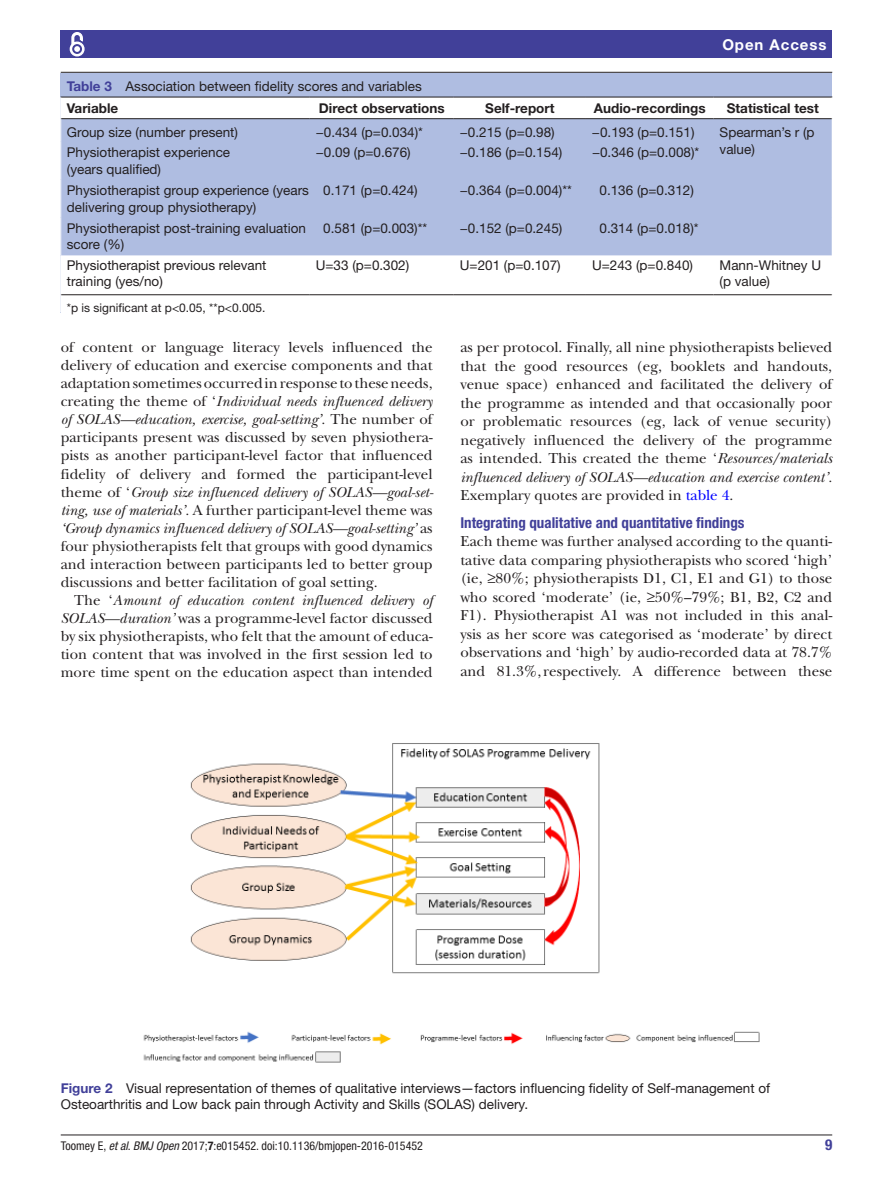
<style>
.page{position:relative;width:893px;height:1191px;background:#fff}
.page>*{position:absolute;margin:0;border:0;box-sizing:border-box;transform-origin:0 0}
.t1{font:15px/18px "New Baskerville";color:#231f20;text-align:justify}
.t2{font:700 condensed 15px "Helvetica Neue LT Std";color:#414099}
.t3{font:700 15px "Helvetica Neue LT Std";letter-spacing:.065em;color:#fff}
.t4{font:13.5px/16.2px "Helvetica Neue LT Std";color:#231f20}
.t5{font:700 13.5px "Helvetica Neue LT Std";color:#231f20}
.t6{font:condensed 12px "Helvetica Neue LT Std";color:#231f20}
.t7{font:12px "Helvetica Neue LT Std";color:#231f20}
.s1{font-weight:700;color:#414099}
.s2{font-weight:700}
.s3{font-style:italic}
.s4{color:#00f}
</style>
<div class="page">
<hr style="left:61px;top:1134px;width:771px;height:1px;background:#231f20">
<div style="left:61px;top:31px;width:771px;height:27px;background:#414099"></div>
<svg style="left:69px;top:32px;width:16px;height:25px"></svg>
<img style="left:143px;top:743px;width:617px;height:320px">
<div style="left:61px;top:73px;width:771px;height:239px;background:#afbde1"></div>
<hr style="left:61px;top:72px;width:771px;height:1px;background:#231f20">
<svg style="left:61px;top:98px;width:771px;height:213px"></svg>
<hr style="left:61px;top:97px;width:249px;height:1px;background:#231f20">
<hr style="left:61px;top:118px;width:249px;height:1px;background:#231f20">
<hr style="left:310px;top:97px;width:144px;height:1px;background:#231f20">
<hr style="left:310px;top:118px;width:144px;height:1px;background:#231f20">
<hr style="left:454px;top:97px;width:132px;height:1px;background:#231f20">
<hr style="left:454px;top:118px;width:132px;height:1px;background:#231f20">
<hr style="left:586px;top:97px;width:127px;height:1px;background:#231f20">
<hr style="left:586px;top:118px;width:127px;height:1px;background:#231f20">
<hr style="left:713px;top:97px;width:119px;height:1px;background:#231f20">
<hr style="left:713px;top:118px;width:119px;height:1px;background:#231f20">
<hr style="left:310px;top:294px;width:144px;height:1px;background:#231f20">
<hr style="left:454px;top:294px;width:132px;height:1px;background:#231f20">
<hr style="left:586px;top:294px;width:127px;height:1px;background:#231f20">
<hr style="left:61px;top:294px;width:249px;height:1px;background:#231f20">
<hr style="left:713px;top:294px;width:119px;height:1px;background:#231f20">
<svg style="left:60px;top:97px;width:1px;height:45px"></svg>
<svg style="left:60px;top:295px;width:1px;height:17px"></svg>
<hr style="left:61px;top:311px;width:771px;height:2px;background:#fff">
<p class="t3" style="left:722px;top:35px;width:106px">Open Access</p>
<p class="t4" style="left:67px;top:75px;width:356px;line-height:22px"><span class="s1">Table 3</span> Association between fidelity scores and variables<br><span class="s2">Variable</span></p>
<p class="t5" style="left:319px;top:99px;width:127px">Direct observations</p>
<p class="t5" style="left:485px;top:99px;width:71px">Self-report</p>
<p class="t5" style="left:594px;top:99px;width:113px">Audio-recordings</p>
<p class="t5" style="left:727px;top:99px;width:94px">Statistical test</p>
<p class="t4" style="left:67px;top:124px;width:173px">Group size (number present)</p>
<p class="t4" style="left:316px;top:124px;width:109px">−0.434 (p=0.034)*</p>
<p class="t4" style="left:460px;top:124px;width:96px">−0.215 (p=0.98)</p>
<p class="t4" style="left:592px;top:124px;width:104px">−0.193 (p=0.151)</p>
<p class="t4" style="left:720px;top:124px;width:97px">Spearman’s r (p</p>
<p class="t4" style="left:67px;top:144px;width:165px">Physiotherapist experience</p>
<p class="t4" style="left:720px;top:140px;width:37px">value)</p>
<p class="t4" style="left:67px;top:161px;width:96px">(years qualified)</p>
<p class="t4" style="left:316px;top:144px;width:96px">−0.09 (p=0.676)</p>
<p class="t4" style="left:460px;top:144px;width:104px">−0.186 (p=0.154)</p>
<p class="t4" style="left:592px;top:144px;width:109px">−0.346 (p=0.008)*</p>
<p class="t4" style="left:67px;top:182px;width:244px">Physiotherapist group experience (years delivering group physiotherapy)</p>
<p class="t4" style="left:323px;top:182px;width:96px">0.171 (p=0.424)</p>
<p class="t4" style="left:460px;top:182px;width:114px">−0.364 (p=0.004)**</p>
<p class="t4" style="left:599px;top:182px;width:96px">0.136 (p=0.312)</p>
<p class="t4" style="left:67px;top:220px;width:241px">Physiotherapist post-training evaluation score (%)</p>
<p class="t4" style="left:323px;top:220px;width:105px">0.581 (p=0.003)**</p>
<p class="t4" style="left:460px;top:220px;width:104px">−0.152 (p=0.245)</p>
<p class="t4" style="left:599px;top:220px;width:101px">0.314 (p=0.018)*</p>
<p class="t4" style="left:67px;top:256px;width:201px">Physiotherapist previous relevant training (yes/no)</p>
<p class="t4" style="left:316px;top:256px;width:95px">U=33 (p=0.302)</p>
<p class="t4" style="left:460px;top:256px;width:102px">U=201 (p=0.107)</p>
<p class="t4" style="left:592px;top:256px;width:102px">U=243 (p=0.840)</p>
<p class="t4" style="left:720px;top:256px;width:103px">Mann-Whitney U (p value)</p>
<p class="t7" style="left:67px;top:301px;width:200px">*p is significant at p&lt;0.05, **p&lt;0.005.</p>
<p class="t1" style="left:61px;top:339px;width:374px">of content or language literacy levels influenced the delivery of education and exercise components and that adaptation sometimes occurred in response to these needs, creating the theme of ‘<span class="s3">Individual needs influenced delivery of SOLAS—education, exercise, goal-setting’.</span> The number of participants present was discussed by seven physiothera&shy;pists as another participant-level factor that influenced fidelity of delivery and formed the participant-level theme of ‘<span class="s3">Group size influenced delivery of SOLAS—goal-set&shy;ting, use of materials’.</span> A further participant-level theme was <span class="s3">‘Group dynamics influenced delivery of SOLAS—goal-setting’</span> as four physiotherapists felt that groups with good dynamics and interaction between participants led to better group discussions and better facilitation of goal setting.</p>
<p class="t1" style="left:61px;top:591px;width:373px;text-indent:14px">The ‘<span class="s3">Amount of education content influenced delivery of SOLAS—duration’</span> was a programme-level factor discussed by six physiotherapists, who felt that the amount of educa&shy;tion content that was involved in the first session led to more time spent on the education aspect than intended</p>
<p class="t1" style="left:460px;top:338px;width:373px;line-height:18.5px">as per protocol. Finally, all nine physiotherapists believed that the good resources (eg, booklets and handouts, venue space) enhanced and facilitated the delivery of the programme as intended and that occasionally poor or problematic resources (eg, lack of venue security) negatively influenced the delivery of the programme as intended. This created the theme ‘<span class="s3">Resources/materials influenced delivery of SOLAS—education and exercise content’.<br></span>Exemplary quotes are provided in <span class="s4">table 4</span>.</p>
<p class="t2" style="left:460px;top:513px;width:286px">Integrating qualitative and quantitative findings</p>
<p class="t1" style="left:460px;top:532px;width:373px;line-height:18.5px">Each theme was further analysed according to the quanti&shy;tative data comparing physiotherapists who scored ‘high’ (ie, ≥80%; physiotherapists D1, C1, E1 and G1) to those who scored ‘moderate’ (ie, ≥50%–79%; B1, B2, C2 and F1). Physiotherapist A1 was not included in this anal&shy;ysis as her score was categorised as ‘moderate’ by direct observations and ‘high’ by audio-recorded data at 78.7% and 81.3%, respectively. A difference between these</p>
<p class="t4" style="left:61px;top:1080px;width:711px"><span class="s1">Figure 2</span> Visual representation of themes of qualitative interviews—factors influencing fidelity of Self-management of<br>Osteoarthritis and Low back pain through Activity and Skills (SOLAS) delivery.</p>
<p class="t6" style="left:61px;top:1138px;width:364px">Toomey E, <span class="s3">et al</span>. <span class="s3">BMJ Open</span> 2017;<span class="s2">7</span>:e015452. doi:10.1136/bmjopen-2016-015452</p>
<p class="t2" style="left:825px;top:1135px;width:9px">9</p>
</div>
